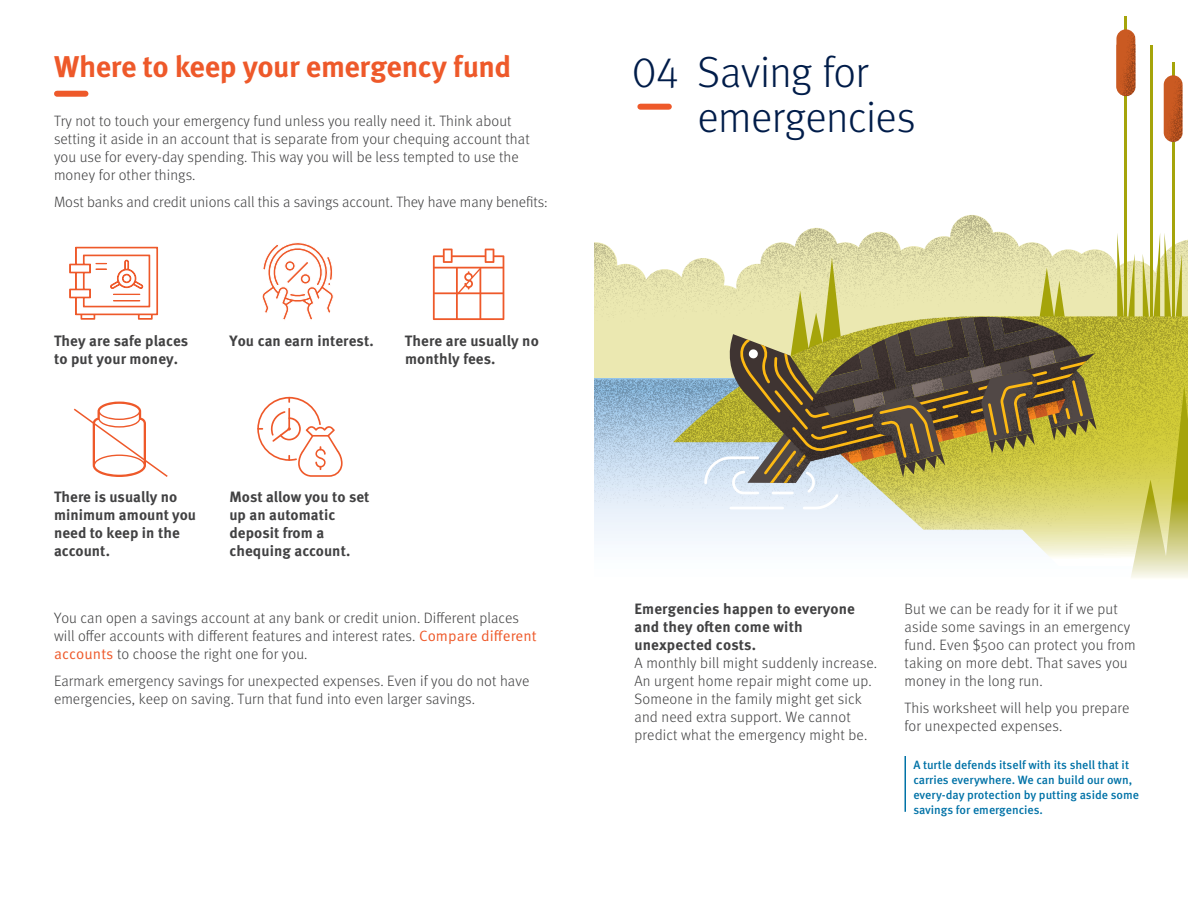
<style>
.page{position:relative;width:1188px;height:918px;background:#fff}
.page>*{position:absolute;margin:0;border:0;box-sizing:border-box;transform-origin:0 0}
.t1{font:300 43.5px/45px "Meta Pro";letter-spacing:-.015em;color:#001c49}
.t2{font:700 30px "Meta Pro";letter-spacing:-.015em;color:#ee592a}
.t3{font:300 15px/18px "Meta Pro";letter-spacing:.005em;color:#414142}
.t4{font:700 15px/18px "Meta Pro";letter-spacing:.005em;color:#414142}
.t5{font:500 12px/15px "Meta Pro";color:#0072a7}
.s1{font-family:"Meta Pro Norm";font-weight:400;color:#ee592a}
</style>
<div class="page">
<div style="left:57px;top:91px;width:29px;height:6px;background:#ee592a"></div>
<svg style="left:69px;top:246px;width:89px;height:74px"></svg>
<svg style="left:262px;top:242px;width:72px;height:78px"></svg>
<svg style="left:433px;top:249px;width:71px;height:71px"></svg>
<svg style="left:257px;top:397px;width:86px;height:80px"></svg>
<svg style="left:74px;top:402px;width:94px;height:75px"></svg>
<hr style="left:904px;top:756px;width:2px;height:56px;background:#0072a7">
<img style="left:594px;top:182px;width:594px;height:164px">
<img style="left:594px;top:346px;width:46px;height:195px">
<hr style="left:1125px;top:96px;width:2px;height:239px;background:#a5a40a">
<hr style="left:1150px;top:45px;width:3px;height:300px;background:#a5a40a">
<hr style="left:1172px;top:142px;width:2px;height:201px;background:#a5a40a">
<img style="left:1124px;top:16px;width:12px;height:113px">
<img style="left:1131px;top:42px;width:52px;height:133px">
<svg style="left:1143px;top:233px;width:39px;height:51px"></svg>
<svg style="left:1117px;top:233px;width:18px;height:51px"></svg>
<img style="left:640px;top:284px;width:548px;height:273px">
<svg style="left:1129px;top:386px;width:59px;height:192px;background:#ceca5c"></svg>
<img style="left:714px;top:511px;width:161px;height:5px">
<img style="left:697px;top:301px;width:431px;height:193px">
<svg style="left:703px;top:258px;width:394px;height:253px;background:#c2bc81"></svg>
<img style="left:777px;top:306px;width:153px;height:137px">
<img style="left:1019px;top:284px;width:87px;height:116px">
<img style="left:852px;top:284px;width:167px;height:137px">
<svg style="left:1125px;top:16px;width:2px;height:13px"></svg>
<svg style="left:1116px;top:29px;width:19px;height:67px"></svg>
<div style="left:640px;top:104px;width:29px;height:6px;background:#ee592a"></div>
<h2 class="t2" style="left:54px;top:43px;width:459px">Where to keep your emergency fund</h2>
<p class="t3" style="left:54px;top:111px;width:477px">Try not to touch your emergency fund unless you really need it. Think about setting it aside in an account that is separate from your chequing account that you use for every-day spending. This way you will be less tempted to use the money for other things.</p>
<p class="t3" style="left:54px;top:192px;width:495px">Most banks and credit unions call this a savings account. They have many benefits:</p>
<p class="t4" style="left:54px;top:331px;width:136px">They are safe places to put your money.</p>
<p class="t4" style="left:230px;top:331px;width:146px">You can earn interest.</p>
<p class="t4" style="left:405px;top:331px;width:135px">There are usually no monthly fees.</p>
<p class="t4" style="left:54px;top:487px;width:144px">There is usually no minimum amount you need to keep in the account.</p>
<p class="t4" style="left:230px;top:487px;width:142px">Most allow you to set up an automatic deposit from a chequing account.</p>
<p class="t3" style="left:54px;top:608px;width:484px">You can open a savings account at any bank or credit union. Different places will offer accounts with different features and interest rates. <span class="s1">Compare different accounts</span> to choose the right one for you.</p>
<p class="t3" style="left:54px;top:671px;width:477px">Earmark emergency savings for unexpected expenses. Even if you do not have emergencies, keep on saving. Turn that fund into even larger savings.</p>
<h1 class="t1" style="left:698px;top:47px;width:219px;text-indent:-66px">04 Saving for emergencies</h1>
<p class="t4" style="left:634px;top:599px;width:222px">Emergencies happen to everyone and they often come with unexpected costs.</p>
<p class="t3" style="left:634px;top:653px;width:244px">A monthly bill might suddenly increase.<br>An urgent home repair might come up.<br>Someone in the family might get sick and need extra support. We cannot predict what the emergency might be.</p>
<p class="t3" style="left:904px;top:599px;width:233px">But we can be ready for it if we put aside some savings in an emergency fund. Even $500 can protect you from taking on more debt. That saves you money in the long run.</p>
<p class="t3" style="left:904px;top:698px;width:227px">This worksheet will help you prepare for unexpected expenses.</p>
<p class="t5" style="left:913px;top:756px;width:227px">A turtle defends itself with its shell that it carries everywhere. We can build our own, every-day protection by putting aside some savings for emergencies.</p>
</div>
